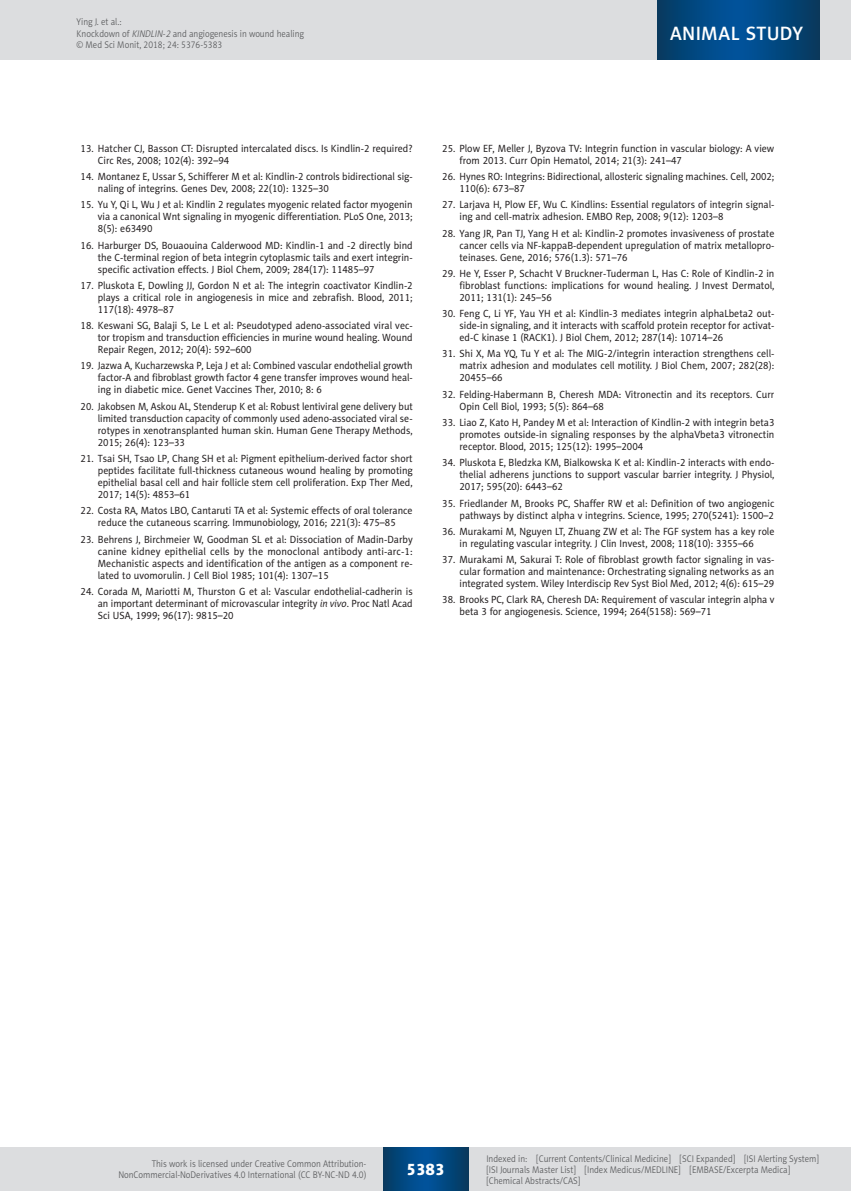
<style>
.page{position:relative;width:851px;height:1191px;background:#fff}
.page>*{position:absolute;margin:0;border:0;box-sizing:border-box;transform-origin:0 0}
.t1{font:19.5px "Naomi Sans EFN Medium";letter-spacing:.015em;color:#fff}
.t2{font:16.5px "Naomi Sans EFN Heavy";color:#fff}
.MSM_Referencje_punkt{font:10.5px/12px "Naomi Sans EFN";color:#231f20;text-align:justify;scale:.95 1}
.MSM_Referencje_punkt-2{font:10.5px/12px "Naomi Sans EFN";color:#231f20;scale:.94 1}
.MSM_Referencje_punkt-3{font:10.5px/12px "Naomi Sans EFN";color:#231f20;text-align:justify;scale:.93 1}
.t3{font:9.75px/11.2px "Naomi Sans EFN Light";color:#57585a;scale:.9 1}
.s1{font-style:italic}
</style>
<div class="page">
<div style="left:0;top:1148px;width:850px;height:43px;background:#dcdddf"></div>
<svg style="left:383px;top:1147px;width:85px;height:43px;background:#02477e"></svg>
<div style="left:0;top:0;width:850px;height:60px;background:#dcdddf"></div>
<svg style="left:657px;top:0;width:162px;height:60px;background:#02477e"></svg>
<p class="t3" style="left:77px;top:16px;width:254px">Ying J. et al.:<br>Knockdown of <span class="s1">KINDLIN-2</span> and angiogenesis in wound healing © Med Sci Monit, 2018; 24: 5376-5383</p>
<h1 class="t1" style="left:670px;top:22px;width:134px">ANIMAL STUDY</h1>
<p class="MSM_Referencje_punkt" style="left:98px;top:142px;width:333px;text-indent:-17px">13. Hatcher CJ, Basson CT: Disrupted intercalated discs. Is Kindlin-2 required?<br>Circ Res, 2008; 102(4): 392–94</p>
<p class="MSM_Referencje_punkt-2" style="left:98px;top:171px;width:336px;text-indent:-17px">14. Montanez E, Ussar S, Schifferer M et al: Kindlin-2 controls bidirectional sig&shy;naling of integrins. Genes Dev, 2008; 22(10): 1325–30</p>
<p class="MSM_Referencje_punkt" style="left:98px;top:199px;width:333px;text-indent:-17px">15. Yu Y, Qi L, Wu J et al: Kindlin 2 regulates myogenic related factor myogenin via a canonical Wnt signaling in myogenic differentiation. PLoS One, 2013; 8(5): e63490</p>
<p class="MSM_Referencje_punkt" style="left:98px;top:239px;width:333px;text-indent:-17px">16. Harburger DS, Bouaouina Calderwood MD: Kindlin-1 and -2 directly bind the C-terminal region of beta integrin cytoplasmic tails and exert integrin&shy;specific activation effects. J Biol Chem, 2009; 284(17): 11485–97</p>
<p class="MSM_Referencje_punkt" style="left:98px;top:279px;width:333px;text-indent:-17px">17. Pluskota E, Dowling JJ, Gordon N et al: The integrin coactivator Kindlin-2 plays a critical role in angiogenesis in mice and zebrafish. Blood, 2011; 117(18): 4978–87</p>
<p class="MSM_Referencje_punkt" style="left:98px;top:320px;width:333px;text-indent:-17px">18. Keswani SG, Balaji S, Le L et al: Pseudotyped adeno-associated viral vec&shy;tor tropism and transduction efficiencies in murine wound healing. Wound Repair Regen, 2012; 20(4): 592–600</p>
<p class="MSM_Referencje_punkt-3" style="left:98px;top:360px;width:340px;text-indent:-17px">19. Jazwa A, Kucharzewska P, Leja J et al: Combined vascular endothelial growth factor-A and fibroblast growth factor 4 gene transfer improves wound heal&shy;ing in diabetic mice. Genet Vaccines Ther, 2010; 8: 6</p>
<p class="MSM_Referencje_punkt-2" style="left:98px;top:400px;width:336px;text-align:justify;text-indent:-17px">20. Jakobsen M, Askou AL, Stenderup K et al: Robust lentiviral gene delivery but limited transduction capacity of commonly used adeno-associated viral se&shy;rotypes in xenotransplanted human skin. Human Gene Therapy Methods, 2015; 26(4): 123–33</p>
<p class="MSM_Referencje_punkt" style="left:98px;top:452px;width:333px;text-indent:-17px">21. Tsai SH, Tsao LP, Chang SH et al: Pigment epithelium-derived factor short peptides facilitate full-thickness cutaneous wound healing by promoting epithelial basal cell and hair follicle stem cell proliferation. Exp Ther Med, 2017; 14(5): 4853–61</p>
<p class="MSM_Referencje_punkt" style="left:81px;top:505px;width:351px;text-align:center">22. Costa RA, Matos LBO, Cantaruti TA et al: Systemic effects of oral tolerance reduce the cutaneous scarring. Immunobiology, 2016; 221(3): 475–85</p>
<p class="MSM_Referencje_punkt" style="left:98px;top:533px;width:333px;text-indent:-17px">23. Behrens J, Birchmeier W, Goodman SL et al: Dissociation of Madin-Darby canine kidney epithelial cells by the monoclonal antibody anti-arc-1:<br>Mechanistic aspects and identification of the antigen as a component re&shy;lated to uvomorulin. J Cell Biol 1985; 101(4): 1307–15</p>
<p class="MSM_Referencje_punkt" style="left:98px;top:585px;width:333px;text-indent:-17px">24. Corada M, Mariotti M, Thurston G et al: Vascular endothelial-cadherin is an important determinant of microvascular integrity <span class="s1">in vivo</span>. Proc Natl Acad Sci USA, 1999; 96(17): 9815–20</p>
<p class="MSM_Referencje_punkt" style="left:459px;top:142px;width:333px;text-indent:-17px">25. Plow EF, Meller J, Byzova TV: Integrin function in vascular biology: A view from 2013. Curr Opin Hematol, 2014; 21(3): 241–47</p>
<p class="MSM_Referencje_punkt-2" style="left:459px;top:171px;width:336px;text-indent:-17px">26. Hynes RO: Integrins: Bidirectional, allosteric signaling machines. Cell, 2002;<br>110(6): 673–87</p>
<p class="MSM_Referencje_punkt" style="left:459px;top:199px;width:333px;text-indent:-17px">27. Larjava H, Plow EF, Wu C. Kindlins: Essential regulators of integrin signal&shy;ing and cell-matrix adhesion. EMBO Rep, 2008; 9(12): 1203–8</p>
<p class="MSM_Referencje_punkt" style="left:459px;top:227px;width:333px;text-indent:-17px">28. Yang JR, Pan TJ, Yang H et al: Kindlin-2 promotes invasiveness of prostate cancer cells via NF-kappaB-dependent upregulation of matrix metallopro&shy;teinases. Gene, 2016; 576(1.3): 571–76</p>
<p class="MSM_Referencje_punkt" style="left:459px;top:267px;width:333px;text-indent:-17px">29. He Y, Esser P, Schacht V Bruckner-Tuderman L, Has C: Role of Kindlin-2 in fibroblast functions: implications for wound healing. J Invest Dermatol, 2011; 131(1): 245–56</p>
<p class="MSM_Referencje_punkt" style="left:459px;top:308px;width:333px;text-indent:-17px">30. Feng C, Li YF, Yau YH et al: Kindlin-3 mediates integrin alphaLbeta2 out&shy;side-in signaling, and it interacts with scaffold protein receptor for activat&shy;ed-C kinase 1 (RACK1). J Biol Chem, 2012; 287(14): 10714–26</p>
<p class="MSM_Referencje_punkt" style="left:459px;top:348px;width:333px;text-indent:-17px">31. Shi X, Ma YQ, Tu Y et al: The MIG-2/integrin interaction strengthens cell&shy;matrix adhesion and modulates cell motility. J Biol Chem, 2007; 282(28):<br>20455–66</p>
<p class="MSM_Referencje_punkt" style="left:459px;top:388px;width:333px;text-indent:-17px">32. Felding-Habermann B, Cheresh MDA: Vitronectin and its receptors. Curr<br>Opin Cell Biol, 1993; 5(5): 864–68</p>
<p class="MSM_Referencje_punkt" style="left:459px;top:416px;width:333px;text-indent:-17px">33. Liao Z, Kato H, Pandey M et al: Interaction of Kindlin-2 with integrin beta3 promotes outside-in signaling responses by the alphaVbeta3 vitronectin receptor. Blood, 2015; 125(12): 1995–2004</p>
<p class="MSM_Referencje_punkt" style="left:459px;top:457px;width:333px;text-indent:-17px">34. Pluskota E, Bledzka KM, Bialkowska K et al: Kindlin-2 interacts with endo&shy;thelial adherens junctions to support vascular barrier integrity. J Physiol, 2017; 595(20): 6443–62</p>
<p class="MSM_Referencje_punkt" style="left:442px;top:497px;width:351px;text-align:right">35. Friedlander M, Brooks PC, Shaffer RW et al: Definition of two angiogenic pathways by distinct alpha v integrins. Science, 1995; 270(5241): 1500–2</p>
<p class="MSM_Referencje_punkt" style="left:442px;top:525px;width:351px;text-align:center">36. Murakami M, Nguyen LT, Zhuang ZW et al: The FGF system has a key role in regulating vascular integrity. J Clin Invest, 2008; 118(10): 3355–66</p>
<p class="MSM_Referencje_punkt" style="left:459px;top:553px;width:333px;text-indent:-17px">37. Murakami M, Sakurai T: Role of fibroblast growth factor signaling in vas&shy;cular formation and maintenance: Orchestrating signaling networks as an integrated system. Wiley Interdiscip Rev Syst Biol Med, 2012; 4(6): 615–29</p>
<p class="MSM_Referencje_punkt" style="left:459px;top:594px;width:333px;text-indent:-17px">38. Brooks PC, Clark RA, Cheresh DA: Requirement of vascular integrin alpha v beta 3 for angiogenesis. Science, 1994; 264(5158): 569–71</p>
<p class="t3" style="left:118px;top:1158px;width:277px;text-align:right">This work is licensed under Creative Common Attribution-<br>NonCommercial-NoDerivatives 4.0 International (CC BY-NC-ND 4.0)</p>
<h2 class="t2" style="left:406px;top:1159px;width:40px">5383</h2>
<p class="t3" style="left:486px;top:1152px;width:371px">Indexed in: [Current Contents/Clinical Medicine] [SCI Expanded] [ISI Alerting System] [ISI Journals Master List] [Index Medicus/MEDLINE] [EMBASE/Excerpta Medica] [Chemical Abstracts/CAS]</p>
</div>
